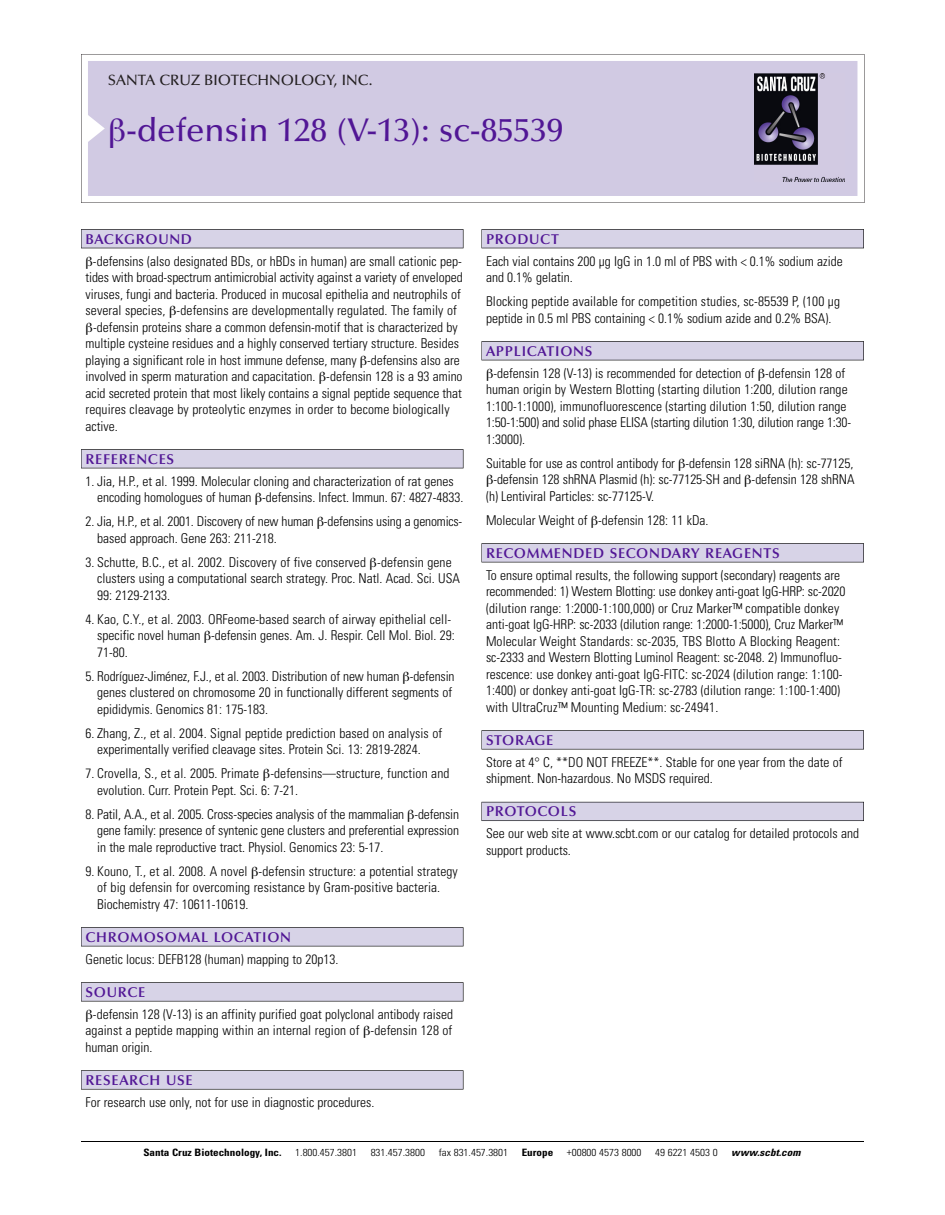
<style>
.page{position:relative;width:945px;height:1215px;background:#fff}
.page>*{position:absolute;margin:0;border:0;box-sizing:border-box;transform-origin:0 0}
.t1{font:500 33px "Optima";color:#511695}
.t2{font:500 15px "Optima";color:#231f20}
.t3{font:600 14.25px "Optima";letter-spacing:.05em;color:#511695}
.t4{font:300 condensed 13.5px/16.5px "Univers";color:#000}
.t5{font:300 condensed 10.2px "Univers";color:#000;scale:1.1 1}
.t6{font:700 condensed 10.2px "Univers";color:#000;scale:1.1 1}
.t7{font:italic 700 condensed 10.2px "Univers";letter-spacing:.005em;color:#000;scale:1.1 1}
</style>
<div class="page">
<svg style="left:81px;top:54px;width:783px;height:149px"></svg>
<div style="left:88px;top:61px;width:769px;height:135px;background:#d1cae3"></div>
<img style="left:755px;top:74px;width:90px;height:108px">
<div style="left:81px;top:229px;width:382px;height:19px;background:#525156"></div>
<div style="left:81px;top:230px;width:382px;height:18px;background:#d7d3e7"></div>
<div style="left:81px;top:449px;width:382px;height:19px;background:#525155"></div>
<div style="left:81px;top:450px;width:382px;height:18px;background:#d7d3e7"></div>
<div style="left:81px;top:927px;width:382px;height:19px;background:#545357"></div>
<div style="left:81px;top:928px;width:382px;height:18px;background:#d7d3e7"></div>
<div style="left:81px;top:982px;width:382px;height:19px;background:#575759"></div>
<div style="left:81px;top:983px;width:382px;height:18px;background:#d7d3e7"></div>
<svg style="left:81px;top:1070px;width:382px;height:20px"></svg>
<div style="left:81px;top:1071px;width:382px;height:18px;background:#d7d3e7"></div>
<div style="left:482px;top:229px;width:382px;height:19px;background:#525156"></div>
<div style="left:482px;top:230px;width:381px;height:18px;background:#d7d3e7"></div>
<div style="left:482px;top:341px;width:382px;height:19px;background:#525155"></div>
<div style="left:482px;top:342px;width:381px;height:18px;background:#d7d3e7"></div>
<div style="left:482px;top:543px;width:382px;height:19px;background:#545357"></div>
<div style="left:482px;top:544px;width:381px;height:18px;background:#d7d3e7"></div>
<div style="left:482px;top:730px;width:382px;height:19px;background:#575759"></div>
<div style="left:482px;top:731px;width:381px;height:18px;background:#d7d3e7"></div>
<div style="left:482px;top:802px;width:382px;height:19px;background:#5b5a62"></div>
<div style="left:482px;top:802px;width:381px;height:18px;background:#d7d3e7"></div>
<hr style="left:81px;top:1141px;width:783px;height:1px;background:#000">
<svg style="left:110px;top:118px;width:15px;height:30px"></svg>
<p class="t2" style="left:108px;top:74px;width:266px">SANTA CRUZ BIOTECHNOLOGY, INC.</p>
<h1 class="t1" style="left:126px;top:117px;width:439px">-defensin 128 (V-13): sc-85539</h1>
<p class="t3" style="left:86px;top:233px;width:108px">BACKGROUND</p>
<p class="t4" style="left:93px;top:254px;width:370px">-defensins (also designated BDs, or hBDs in human) are small cationic pep-</p>
<p class="t4" style="left:86px;top:270px;width:379px">tides with broad-spectrum antimicrobial activity against a variety of enveloped</p>
<p class="t4" style="left:86px;top:287px;width:377px">viruses, fungi and bacteria. Produced in mucosal epithelia and neutrophils of</p>
<p class="t4" style="left:86px;top:303px;width:373px">several species, -defensins are developmentally regulated. The family of</p>
<p class="t4" style="left:93px;top:320px;width:366px">-defensin proteins share a common defensin-motif that is characterized by</p>
<p class="t4" style="left:86px;top:336px;width:375px">multiple cysteine residues and a highly conserved tertiary structure. Besides</p>
<p class="t4" style="left:86px;top:353px;width:376px">playing a significant role in host immune defense, many -defensins also are</p>
<p class="t4" style="left:86px;top:369px;width:379px">involved in sperm maturation and capacitation. -defensin 128 is a 93 amino</p>
<p class="t4" style="left:86px;top:386px;width:378px">acid secreted protein that most likely contains a signal peptide sequence that</p>
<p class="t4" style="left:86px;top:402px;width:366px">requires cleavage by proteolytic enzymes in order to become biologically</p>
<p class="t4" style="left:86px;top:419px;width:34px">active.</p>
<p class="t3" style="left:86px;top:453px;width:90px">REFERENCES</p>
<p class="t4" style="left:97px;top:474px;width:368px;text-indent:-12px">1. Jia, H.P., et al. 1999. Molecular cloning and characterization of rat genes encoding homologues of human -defensins. Infect. Immun. 67: 4827-4833.</p>
<p class="t4" style="left:97px;top:514px;width:367px;text-indent:-12px">2. Jia, H.P., et al. 2001. Discovery of new human -defensins using a genomics&shy;based approach. Gene 263: 211-218.</p>
<p class="t4" style="left:97px;top:555px;width:364px;text-indent:-12px">3. Schutte, B.C., et al. 2002. Discovery of five conserved -defensin gene clusters using a computational search strategy. Proc. Natl. Acad. Sci. USA<br>99: 2129-2133.</p>
<p class="t4" style="left:97px;top:612px;width:359px;text-indent:-12px">4. Kao, C.Y., et al. 2003. ORFeome-based search of airway epithelial cell&shy;specific novel human -defensin genes. Am. J. Respir. Cell Mol. Biol. 29:<br>71-80.</p>
<p class="t4" style="left:97px;top:669px;width:359px;text-indent:-12px">5. Rodríguez-Jiménez, F.J., et al. 2003. Distribution of new human -defensin genes clustered on chromosome 20 in functionally different segments of epididymis. Genomics 81: 175-183.</p>
<p class="t4" style="left:97px;top:726px;width:347px;text-indent:-12px">6. Zhang, Z., et al. 2004. Signal peptide prediction based on analysis of experimentally verified cleavage sites. Protein Sci. 13: 2819-2824.</p>
<p class="t4" style="left:97px;top:766px;width:354px;text-indent:-12px">7. Crovella, S., et al. 2005. Primate -defensins—structure, function and evolution. Curr. Protein Pept. Sci. 6: 7-21.</p>
<p class="t4" style="left:97px;top:807px;width:364px;text-align:justify;text-indent:-12px">8. Patil, A.A., et al. 2005. Cross-species analysis of the mammalian -defensin gene family: presence of syntenic gene clusters and preferential expression in the male reproductive tract. Physiol. Genomics 23: 5-17.</p>
<p class="t4" style="left:97px;top:864px;width:362px;text-indent:-12px">9. Kouno, T., et al. 2008. A novel -defensin structure: a potential strategy of big defensin for overcoming resistance by Gram-positive bacteria.<br>Biochemistry 47: 10611-10619.</p>
<p class="t3" style="left:86px;top:931px;width:207px">CHROMOSOMAL LOCATION</p>
<p class="t4" style="left:86px;top:952px;width:254px">Genetic locus: DEFB128 (human) mapping to 20p13.</p>
<p class="t3" style="left:86px;top:986px;width:61px">SOURCE</p>
<p class="t4" style="left:86px;top:1007px;width:369px;text-align:justify;text-indent:7px">-defensin 128 (V-13) is an affinity purified goat polyclonal antibody raised against a peptide mapping within an internal region of -defensin 128 of human origin.</p>
<p class="t3" style="left:86px;top:1074px;width:109px">RESEARCH USE</p>
<p class="t4" style="left:86px;top:1095px;width:290px">For research use only, not for use in diagnostic procedures.</p>
<p class="t3" style="left:486px;top:233px;width:74px">PRODUCT</p>
<p class="t4" style="left:486px;top:254px;width:358px">Each vial contains 200 µg IgG in 1.0 ml of PBS with &lt; 0.1% sodium azide and 0.1% gelatin.</p>
<p class="t4" style="left:486px;top:294px;width:356px">Blocking peptide available for competition studies, sc-85539 P, (100 µg peptide in 0.5 ml PBS containing &lt; 0.1% sodium azide and 0.2% BSA).</p>
<p class="t3" style="left:486px;top:345px;width:108px">APPLICATIONS</p>
<p class="t4" style="left:486px;top:366px;width:367px;text-indent:7px">-defensin 128 (V-13) is recommended for detection of -defensin 128 of human origin by Western Blotting (starting dilution 1:200, dilution range 1:100-1:1000), immunofluorescence (starting dilution 1:50, dilution range 1:50-1:500) and solid phase ELISA (starting dilution 1:30, dilution range 1:30- 1:3000).</p>
<p class="t4" style="left:486px;top:456px;width:369px">Suitable for use as control antibody for -defensin 128 siRNA (h): sc-77125,</p>
<p class="t4" style="left:493px;top:472px;width:363px">-defensin 128 shRNA Plasmid (h): sc-77125-SH and -defensin 128 shRNA</p>
<p class="t4" style="left:486px;top:489px;width:170px">(h) Lentiviral Particles: sc-77125-V.</p>
<p class="t4" style="left:486px;top:513px;width:224px">Molecular Weight of -defensin 128: 11 kDa.</p>
<p class="t3" style="left:486px;top:547px;width:295px">RECOMMENDED SECONDARY REAGENTS</p>
<p class="t4" style="left:486px;top:568px;width:361px">To ensure optimal results, the following support (secondary) reagents are recommended: 1) Western Blotting: use donkey anti-goat IgG-HRP: sc-2020 (dilution range: 1:2000-1:100,000) or Cruz Marker™ compatible donkey anti-goat IgG-HRP: sc-2033 (dilution range: 1:2000-1:5000), Cruz Marker™ Molecular Weight Standards: sc-2035, TBS Blotto A Blocking Reagent: sc-2333 and Western Blotting Luminol Reagent: sc-2048. 2) Immunofluo&shy;rescence: use donkey anti-goat IgG-FITC: sc-2024 (dilution range: 1:100- 1:400) or donkey anti-goat IgG-TR: sc-2783 (dilution range: 1:100-1:400) with UltraCruz™ Mounting Medium: sc-24941.</p>
<p class="t3" style="left:486px;top:734px;width:69px">STORAGE</p>
<p class="t4" style="left:486px;top:755px;width:358px">Store at 4° C, **DO NOT FREEZE**. Stable for one year from the date of shipment. Non-hazardous. No MSDS required.</p>
<p class="t3" style="left:486px;top:806px;width:92px">PROTOCOLS</p>
<p class="t4" style="left:486px;top:826px;width:375px">See our web site at www.scbt.com or our catalog for detailed protocols and support products.</p>
<p class="t6" style="left:143px;top:1148px;width:127px">Santa Cruz Biotechnology, Inc.</p>
<p class="t5" style="left:295px;top:1148px;width:58px">1.800.457.3801</p>
<p class="t5" style="left:371px;top:1148px;width:51px">831.457.3800</p>
<p class="t5" style="left:439px;top:1148px;width:65px">fax 831.457.3801</p>
<p class="t6" style="left:522px;top:1148px;width:30px">Europe</p>
<p class="t5" style="left:567px;top:1148px;width:69px">+00800 4573 8000</p>
<p class="t5" style="left:655px;top:1148px;width:58px">49 6221 4503 0</p>
<p class="t7" style="left:731px;top:1148px;width:64px">www.scbt.com</p>
</div>
